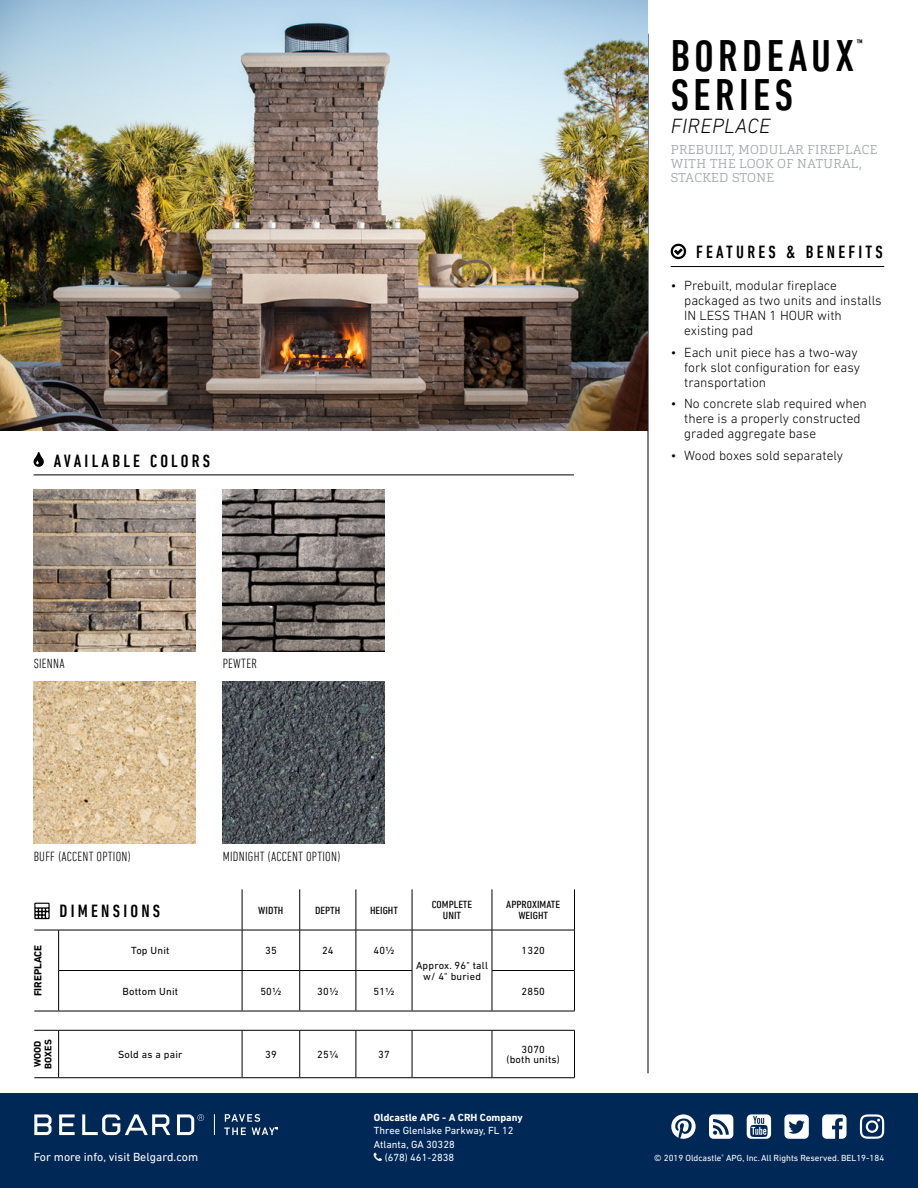
<style>
.page{position:relative;width:918px;height:1188px;background:#fff}
.page>*{position:absolute;margin:0;border:0;box-sizing:border-box;transform-origin:0 0}
.t1{font:500 condensed 45px "DIN Next LT Pro";letter-spacing:.1em;color:#000}
.t2{font:italic 300 21px "DIN Next LT Pro";letter-spacing:.02em;color:#000}
.t3{font:500 condensed 18px "DIN Next LT Pro";letter-spacing:.18em;color:#000}
.t4{font:300 13.5px/15px "DIN Next LT Pro";color:#000}
.t5{font:300 condensed 13.5px "DIN Next LT Pro";letter-spacing:.02em;color:#000}
.t6{font:300 12.75px/14.2px "Cargan";letter-spacing:.025em;color:#a3a9ad}
.t7{font:12px "DIN Next LT Pro";color:#fff}
.t8{font:10.5px/10.5px "DIN Next LT Pro";letter-spacing:.02em;color:#000;text-align:center}
.t9{font:10.5px "DIN Next LT Pro";color:#fff}
.t10{font:condensed 10.5px/10.5px "DIN Next LT Pro";color:#000;text-align:center;scale:1.2 1}
.t11{font:700 10.5px "DIN Next LT Pro";color:#fff}
.t12{font:700 10.5px "DIN Next LT Pro";color:#000}
.t13{font:700 9.75px/10.5px "DIN Next LT Pro";color:#000}
.t14{font:500 condensed 9.6px "DIN Next LT Pro";color:#000}
.t15{font:9px "DIN Next LT Pro";color:#fff}
</style>
<div class="page">
<img style="left:223px;top:490px;width:162px;height:162px">
<div style="left:0;top:1094px;width:918px;height:94px;background:#002856"></div>
<svg style="left:34px;top:1114px;width:18px;height:21px"></svg>
<svg style="left:59px;top:1114px;width:16px;height:21px"></svg>
<svg style="left:82px;top:1114px;width:88px;height:21px"></svg>
<svg style="left:177px;top:1114px;width:27px;height:21px"></svg>
<svg style="left:214px;top:1114px;width:1px;height:21px"></svg>
<svg style="left:224px;top:1114px;width:54px;height:21px"></svg>
<hr style="left:648px;top:34px;width:1px;height:1039px;background:#000">
<svg style="left:671px;top:1114px;width:213px;height:25px"></svg>
<hr style="left:671px;top:266px;width:213px;height:1px;background:#000">
<svg style="left:671px;top:244px;width:15px;height:15px"></svg>
<hr style="left:242px;top:889px;width:1px;height:41px;background:#000">
<hr style="left:299px;top:889px;width:1px;height:41px;background:#000">
<hr style="left:356px;top:889px;width:1px;height:41px;background:#000">
<hr style="left:412px;top:889px;width:1px;height:41px;background:#000">
<hr style="left:492px;top:889px;width:1px;height:41px;background:#000">
<hr style="left:574px;top:889px;width:1px;height:41px;background:#000">
<hr style="left:58px;top:930px;width:1px;height:40px;background:#000">
<hr style="left:58px;top:971px;width:1px;height:40px;background:#000">
<hr style="left:58px;top:1030px;width:1px;height:47px;background:#000">
<hr style="left:59px;top:930px;width:183px;height:1px;background:#000">
<hr style="left:58px;top:970px;width:184px;height:1px;background:#000">
<hr style="left:59px;top:1030px;width:183px;height:1px;background:#000">
<hr style="left:242px;top:930px;width:58px;height:1px;background:#000">
<hr style="left:242px;top:930px;width:1px;height:40px;background:#000">
<hr style="left:300px;top:930px;width:56px;height:1px;background:#000">
<hr style="left:299px;top:930px;width:1px;height:40px;background:#000">
<hr style="left:356px;top:930px;width:56px;height:1px;background:#000">
<hr style="left:356px;top:930px;width:1px;height:40px;background:#000">
<hr style="left:412px;top:930px;width:80px;height:1px;background:#000">
<hr style="left:412px;top:930px;width:1px;height:40px;background:#000">
<hr style="left:492px;top:930px;width:83px;height:1px;background:#000">
<hr style="left:492px;top:930px;width:1px;height:40px;background:#000">
<hr style="left:574px;top:930px;width:1px;height:40px;background:#000">
<hr style="left:242px;top:970px;width:58px;height:1px;background:#000">
<hr style="left:242px;top:971px;width:1px;height:40px;background:#000">
<hr style="left:300px;top:970px;width:56px;height:1px;background:#000">
<hr style="left:299px;top:971px;width:1px;height:40px;background:#000">
<hr style="left:356px;top:970px;width:56px;height:1px;background:#000">
<hr style="left:356px;top:971px;width:1px;height:40px;background:#000">
<hr style="left:412px;top:971px;width:1px;height:40px;background:#000">
<hr style="left:492px;top:970px;width:83px;height:1px;background:#000">
<hr style="left:492px;top:971px;width:1px;height:40px;background:#000">
<hr style="left:574px;top:971px;width:1px;height:40px;background:#000">
<hr style="left:242px;top:1030px;width:58px;height:1px;background:#000">
<hr style="left:242px;top:1030px;width:1px;height:47px;background:#000">
<hr style="left:300px;top:1030px;width:56px;height:1px;background:#000">
<hr style="left:299px;top:1030px;width:1px;height:47px;background:#000">
<hr style="left:356px;top:1030px;width:56px;height:1px;background:#000">
<hr style="left:356px;top:1030px;width:1px;height:47px;background:#000">
<hr style="left:412px;top:1030px;width:80px;height:1px;background:#000">
<hr style="left:412px;top:1030px;width:1px;height:47px;background:#000">
<hr style="left:492px;top:1030px;width:83px;height:1px;background:#000">
<hr style="left:492px;top:1030px;width:1px;height:47px;background:#000">
<hr style="left:574px;top:1030px;width:1px;height:47px;background:#000">
<svg style="left:34px;top:930px;width:25px;height:1px"></svg>
<svg style="left:34px;top:1030px;width:25px;height:1px"></svg>
<hr style="left:59px;top:1011px;width:183px;height:1px;background:#000">
<hr style="left:242px;top:1011px;width:58px;height:1px;background:#000">
<hr style="left:300px;top:1011px;width:56px;height:1px;background:#000">
<hr style="left:356px;top:1011px;width:56px;height:1px;background:#000">
<hr style="left:492px;top:1011px;width:83px;height:1px;background:#000">
<svg style="left:34px;top:1011px;width:25px;height:1px"></svg>
<svg style="left:34px;top:1077px;width:25px;height:1px"></svg>
<hr style="left:59px;top:1077px;width:183px;height:1px;background:#000">
<hr style="left:242px;top:1077px;width:58px;height:1px;background:#000">
<hr style="left:300px;top:1077px;width:56px;height:1px;background:#000">
<hr style="left:356px;top:1077px;width:56px;height:1px;background:#000">
<hr style="left:412px;top:1077px;width:80px;height:1px;background:#000">
<hr style="left:492px;top:1077px;width:83px;height:1px;background:#000">
<hr style="left:412px;top:1011px;width:80px;height:1px;background:#000">
<svg style="left:34px;top:903px;width:16px;height:16px"></svg>
<img style="left:34px;top:682px;width:162px;height:162px">
<img style="left:223px;top:682px;width:162px;height:162px">
<img style="left:34px;top:490px;width:162px;height:162px">
<hr style="left:34px;top:475px;width:540px;height:1px;background:#000">
<svg style="left:34px;top:452px;width:10px;height:15px"></svg>
<img style="left:0;top:0;width:648px;height:431px">
<h1 class="t1" style="left:671px;top:31px;width:185px">BORDEAUX</h1>
<p class="t14" style="left:857px;top:37px;width:8px">™</p>
<h1 class="t1" style="left:671px;top:70px;width:124px">SERIES</h1>
<h2 class="t2" style="left:671px;top:113px;width:101px">FIREPLACE</h2>
<p class="t6" style="left:671px;top:142px;width:208px">PREBUILT, MODULAR FIREPLACE<br>WITH THE LOOK OF NATURAL,<br>STACKED STONE</p>
<h3 class="t3" style="left:54px;top:451px;width:158px">AVAILABLE COLORS</h3>
<p class="t5" style="left:34px;top:656px;width:32px">SIENNA</p>
<p class="t5" style="left:223px;top:656px;width:36px">PEWTER</p>
<p class="t5" style="left:34px;top:848px;width:99px">BUFF (ACCENT OPTION)</p>
<p class="t5" style="left:223px;top:848px;width:119px">MIDNIGHT (ACCENT OPTION)</p>
<h3 class="t3" style="left:60px;top:901px;width:102px">DIMENSIONS</h3>
<p class="t10" style="left:258px;top:905px;width:23px">WIDTH</p>
<p class="t10" style="left:315px;top:905px;width:23px">DEPTH</p>
<p class="t10" style="left:370px;top:905px;width:25px">HEIGHT</p>
<p class="t10" style="left:432px;top:900px;width:35px">COMPLETE<br>UNIT</p>
<p class="t10" style="left:506px;top:900px;width:46px">APPROXIMATE<br>WEIGHT</p>
<p class="t12" style="left:32px;top:996px;width:53px;rotate:-90deg">FIREPLACE</p>
<p class="t8" style="left:131px;top:945px;width:40px">Top Unit</p>
<p class="t8" style="left:265px;top:945px;width:13px">35</p>
<p class="t8" style="left:322px;top:945px;width:13px">24</p>
<p class="t8" style="left:373px;top:945px;width:23px">401/2</p>
<p class="t8" style="left:522px;top:945px;width:25px">1320</p>
<p class="t8" style="left:416px;top:960px;width:73px">Approx. 96" tall w/ 4" buried</p>
<p class="t8" style="left:123px;top:986px;width:57px">Bottom Unit</p>
<p class="t8" style="left:260px;top:986px;width:23px">501/2</p>
<p class="t8" style="left:317px;top:986px;width:23px">301/2</p>
<p class="t8" style="left:373px;top:986px;width:23px">511/2</p>
<p class="t8" style="left:522px;top:986px;width:25px">2850</p>
<p class="t13" style="left:32px;top:1069px;width:31px;rotate:-90deg">WOOD<br>BOXES</p>
<p class="t8" style="left:118px;top:1049px;width:66px">Sold as a pair</p>
<p class="t8" style="left:265px;top:1049px;width:13px">39</p>
<p class="t8" style="left:317px;top:1049px;width:23px">251/4</p>
<p class="t8" style="left:378px;top:1049px;width:13px">37</p>
<p class="t8" style="left:507px;top:1044px;width:55px">3070<br>(both units)</p>
<h3 class="t3" style="left:696px;top:242px;width:188px">FEATURES &amp; BENEFITS</h3>
<p class="t4" style="left:684px;top:278px;width:199px;text-indent:-14px">• Prebuilt, modular fireplace packaged as two units and installs<br>IN LESS THAN 1 HOUR with existing pad</p>
<p class="t4" style="left:684px;top:344px;width:177px;text-indent:-14px">• Each unit piece has a two-way fork slot configuration for easy transportation</p>
<p class="t4" style="left:684px;top:396px;width:184px;text-indent:-14px">• No concrete slab required when there is a properly constructed graded aggregate base</p>
<p class="t4" style="left:671px;top:448px;width:174px">• Wood boxes sold separately</p>
<p class="t7" style="left:34px;top:1150px;width:166px">For more info, visit Belgard.com</p>
<p class="t11" style="left:374px;top:1111px;width:150px">Oldcastle APG - A CRH Company</p>
<p class="t9" style="left:374px;top:1124px;width:141px">Three Glenlake Parkway, FL 12</p>
<p class="t9" style="left:374px;top:1138px;width:82px">Atlanta, GA 30328</p>
<p class="t9" style="left:385px;top:1151px;width:71px">(678) 461-2838</p>
<p class="t15" style="left:654px;top:1153px;width:232px">© 2019 Oldcastle<sup>®</sup> APG, Inc.All Rights Reserved. BEL19-184</p>
</div>
